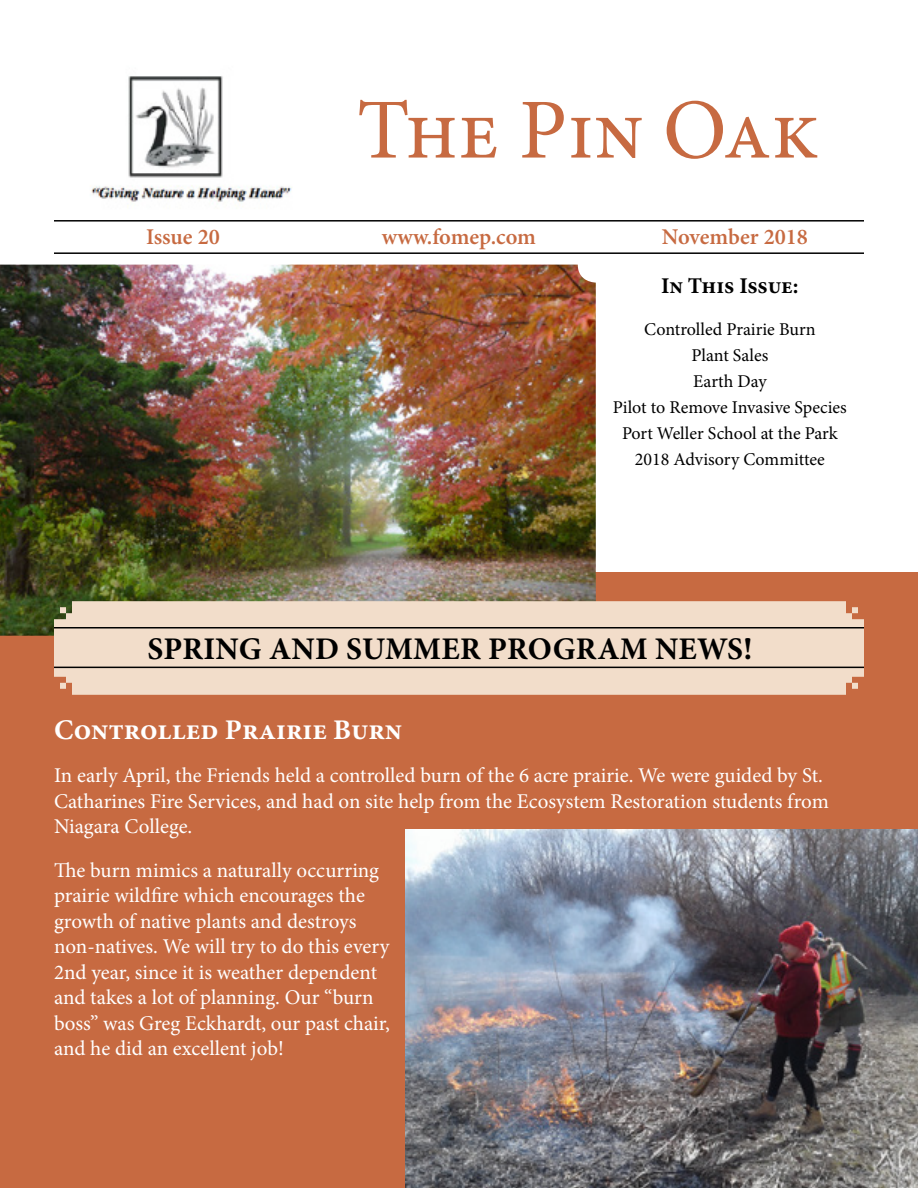
<style>
.page{position:relative;width:918px;height:1188px;background:#fff}
.page>*{position:absolute;margin:0;border:0;box-sizing:border-box;transform-origin:0 0}
.t1{font:85.5px "Minion Pro";color:#c76a41}
.t2{font:700 31.5px "Minion Pro";letter-spacing:.01em;color:#000}
.t3{font:700 28.5px "Minion Pro";color:#fff}
.t4{font:600 22.5px "Minion Pro";letter-spacing:-.005em;color:#c76a41}
.t5{font:700 22.5px "Minion Pro";letter-spacing:-.005em;color:#000}
.t6{font:21px/25.5px "Minion Pro";color:#fff}
.t7{font:18px/26.1px "Minion Pro";color:#000;text-align:center}
</style>
<div class="page">
<div style="left:0;top:572px;width:918px;height:616px;background:#c76a41"></div>
<img style="left:0;top:265px;width:596px;height:371px">
<div style="left:54px;top:601px;width:810px;height:94px;background:#f2ddca"></div>
<hr style="left:54px;top:220px;width:810px;height:2px;background:#000">
<hr style="left:54px;top:252px;width:810px;height:2px;background:#000">
<img style="left:91px;top:76px;width:201px;height:126px">
<hr style="left:54px;top:667px;width:810px;height:1px;background:#000">
<hr style="left:54px;top:627px;width:810px;height:1px;background:#000">
<img style="left:405px;top:830px;width:513px;height:358px">
<h1 class="t1" style="left:357px;top:73px;width:464px">The Pin Oak</h1>
<p class="t4" style="left:146px;top:221px;width:75px">Issue 20</p>
<p class="t4" style="left:382px;top:221px;width:156px">www.fomep.com</p>
<p class="t4" style="left:662px;top:221px;width:148px">November 2018</p>
<p class="t5" style="left:661px;top:270px;width:139px">In This Issue:</p>
<p class="t7" style="left:613px;top:316px;width:236px">Controlled Prairie Burn<br>Plant Sales<br>Earth Day<br>Pilot to Remove Invasive Species<br>Port Weller School at the Park<br>2018 Advisory Committee</p>
<h2 class="t2" style="left:148px;top:626px;width:606px">SPRING AND SUMMER PROGRAM NEWS!</h2>
<h3 class="t3" style="left:54px;top:710px;width:349px">Controlled Prairie Burn</h3>
<p class="t6" style="left:54px;top:763px;width:776px">In early April, the Friends held a controlled burn of the 6 acre prairie. We were guided by St.<br>Catharines Fire Services, and had on site help from the Ecosystem Restoration students from<br>Niagara College.</p>
<p class="t6" style="left:54px;top:858px;width:338px">The burn mimics a naturally occurring prairie wildfire which encourages the growth of native plants and destroys non-natives. We will try to do this every 2nd year, since it is weather dependent and takes a lot of planning. Our “burn boss” was Greg Eckhardt, our past chair, and he did an excellent job!</p>
</div>
